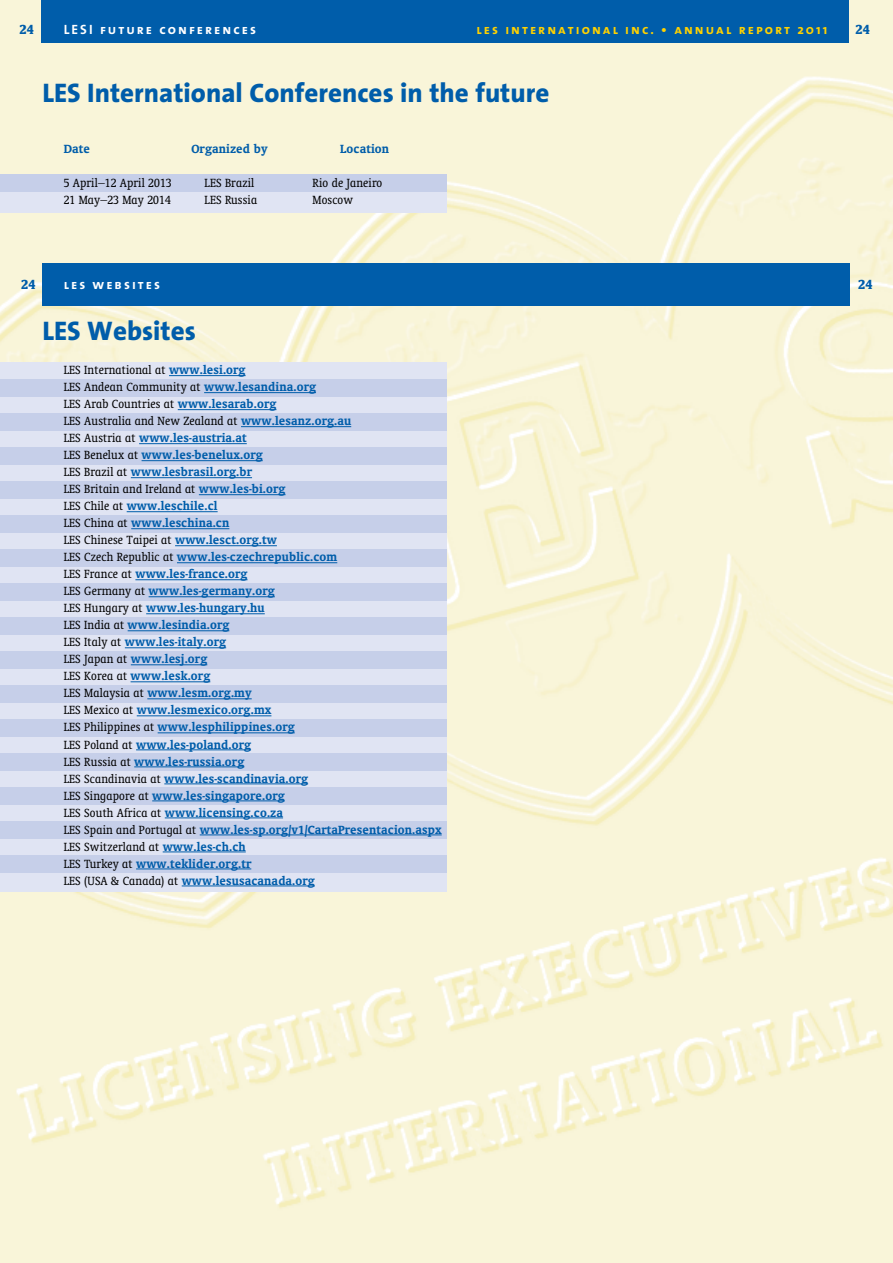
<style>
.page{position:relative;width:893px;height:1263px;background:#fff}
.page>*{position:absolute;margin:0;border:0;box-sizing:border-box;transform-origin:0 0}
.t1{font:800 27px "The Sans";color:#005daa}
.t2{font:700 condensed 15px "Oranda BT";letter-spacing:.01em;color:#005daa}
.t3{font:700 13.5px/17px "Oranda BT";letter-spacing:.01em;color:#005daa}
.t4{font:13.5px "The Sans Bold Caps";letter-spacing:.15em;color:#ffd200}
.t5{font:condensed 13.5px "Oranda BT";letter-spacing:.01em;color:#000}
.t6{font:13.5px "The Sans Bold Caps";letter-spacing:.15em;color:#fff}
.s1{font-family:"The Sans";font-weight:700}
.s2{font-weight:400;font-stretch:condensed;color:#000}
</style>
<div class="page">
<img style="left:0;top:0;width:893px;height:1263px">
<div style="left:0;top:175px;width:446px;height:38px;background:#e0e4f3"></div>
<div style="left:0;top:174px;width:446px;height:17px;background:#c6cfe9"></div>
<div style="left:0;top:362px;width:446px;height:530px;background:#e0e4f3"></div>
<div style="left:0;top:379px;width:446px;height:17px;background:#c6cfe9"></div>
<div style="left:0;top:413px;width:446px;height:17px;background:#c6cfe9"></div>
<div style="left:0;top:447px;width:446px;height:17px;background:#c6cfe9"></div>
<div style="left:0;top:481px;width:446px;height:17px;background:#c6cfe9"></div>
<div style="left:0;top:515px;width:446px;height:17px;background:#c6cfe9"></div>
<div style="left:0;top:549px;width:446px;height:17px;background:#c6cfe9"></div>
<div style="left:0;top:583px;width:446px;height:17px;background:#c6cfe9"></div>
<div style="left:0;top:617px;width:446px;height:17px;background:#c6cfe9"></div>
<div style="left:0;top:651px;width:446px;height:17px;background:#c6cfe9"></div>
<div style="left:0;top:685px;width:446px;height:17px;background:#c6cfe9"></div>
<div style="left:0;top:719px;width:446px;height:17px;background:#c6cfe9"></div>
<div style="left:0;top:753px;width:446px;height:17px;background:#c6cfe9"></div>
<div style="left:0;top:787px;width:446px;height:17px;background:#c6cfe9"></div>
<div style="left:0;top:821px;width:446px;height:17px;background:#c6cfe9"></div>
<div style="left:0;top:855px;width:446px;height:17px;background:#c6cfe9"></div>
<div style="left:43px;top:263px;width:807px;height:42px;background:#005daa"></div>
<hr style="left:169px;top:375px;width:77px;height:1px;background:#005daa">
<hr style="left:204px;top:392px;width:112px;height:1px;background:#005daa">
<hr style="left:178px;top:409px;width:98px;height:1px;background:#005daa">
<hr style="left:241px;top:426px;width:110px;height:1px;background:#005daa">
<hr style="left:139px;top:443px;width:108px;height:1px;background:#005daa">
<hr style="left:142px;top:460px;width:121px;height:1px;background:#005daa">
<hr style="left:131px;top:477px;width:121px;height:1px;background:#005daa">
<hr style="left:199px;top:494px;width:87px;height:1px;background:#005daa">
<hr style="left:127px;top:511px;width:91px;height:1px;background:#005daa">
<hr style="left:131px;top:528px;width:98px;height:1px;background:#005daa">
<hr style="left:175px;top:545px;width:102px;height:1px;background:#005daa">
<hr style="left:177px;top:562px;width:160px;height:1px;background:#005daa">
<hr style="left:135px;top:579px;width:113px;height:1px;background:#005daa">
<hr style="left:149px;top:596px;width:126px;height:1px;background:#005daa">
<hr style="left:146px;top:613px;width:119px;height:1px;background:#005daa">
<hr style="left:128px;top:630px;width:101px;height:1px;background:#005daa">
<hr style="left:125px;top:647px;width:101px;height:1px;background:#005daa">
<hr style="left:131px;top:664px;width:76px;height:1px;background:#005daa">
<hr style="left:131px;top:681px;width:79px;height:1px;background:#005daa">
<hr style="left:147px;top:698px;width:105px;height:1px;background:#005daa">
<hr style="left:137px;top:715px;width:134px;height:1px;background:#005daa">
<hr style="left:158px;top:732px;width:137px;height:1px;background:#005daa">
<hr style="left:136px;top:749px;width:115px;height:1px;background:#005daa">
<hr style="left:134px;top:766px;width:110px;height:1px;background:#005daa">
<hr style="left:164px;top:783px;width:144px;height:1px;background:#005daa">
<hr style="left:152px;top:800px;width:133px;height:1px;background:#005daa">
<hr style="left:165px;top:817px;width:118px;height:1px;background:#005daa">
<hr style="left:200px;top:834px;width:242px;height:1px;background:#005daa">
<hr style="left:163px;top:851px;width:83px;height:1px;background:#005daa">
<hr style="left:136px;top:868px;width:115px;height:1px;background:#005daa">
<hr style="left:182px;top:885px;width:133px;height:1px;background:#005daa">
<div style="left:41px;top:0;width:808px;height:43px;background:#005daa"></div>
<p class="t2" style="left:19px;top:20px;width:16px">24</p>
<p class="t6" style="left:64px;top:18px;width:194px">LESI future conferences</p>
<p class="t4" style="left:476px;top:18px;width:352px">les international inc. • annual report <span class="s1">2011</span></p>
<p class="t2" style="left:855px;top:20px;width:16px">24</p>
<p class="t4" style="left:478px;top:18px;width:352px">les international inc. • annual report <span class="s1">2011</span></p>
<h1 class="t1" style="left:43px;top:70px;width:508px">LES International Conferences in the future</h1>
<p class="t3" style="left:64px;top:140px;width:28px">Date</p>
<p class="t3" style="left:191px;top:140px;width:78px">Organized by</p>
<p class="t3" style="left:340px;top:140px;width:50px">Location</p>
<p class="t5" style="left:64px;top:175px;width:109px">5 April–12 April 2013</p>
<p class="t5" style="left:205px;top:175px;width:51px">LES Brazil</p>
<p class="t5" style="left:313px;top:175px;width:71px">Rio de Janeiro</p>
<p class="t5" style="left:64px;top:192px;width:108px">21 May–23 May 2014</p>
<p class="t5" style="left:205px;top:192px;width:54px">LES Russia</p>
<p class="t5" style="left:313px;top:192px;width:42px">Moscow</p>
<p class="t2" style="left:21px;top:276px;width:16px">24</p>
<p class="t6" style="left:64px;top:273px;width:98px">les websites</p>
<p class="t2" style="left:858px;top:276px;width:16px">24</p>
<h1 class="t1" style="left:43px;top:308px;width:155px">LES Websites</h1>
<p class="t3" style="left:64px;top:361px;width:379px"><span class="s2">LES International at</span> www.lesi.org<br><span class="s2">LES Andean Community at</span> www.lesandina.org<br><span class="s2">LES Arab Countries at</span> www.lesarab.org<br><span class="s2">LES Australia and New Zealand at</span> www.lesanz.org.au<br><span class="s2">LES Austria at</span> www.les-austria.at<br><span class="s2">LES Benelux at</span> www.les-benelux.org<br><span class="s2">LES Brazil at</span> www.lesbrasil.org.br<br><span class="s2">LES Britain and Ireland at</span> www.les-bi.org<br><span class="s2">LES Chile at</span> www.leschile.cl<br><span class="s2">LES China at</span> www.leschina.cn<br><span class="s2">LES Chinese Taipei at</span> www.lesct.org.tw<br><span class="s2">LES Czech Republic at</span> www.les-czechrepublic.com<br><span class="s2">LES France at</span> www.les-france.org<br><span class="s2">LES Germany at</span> www.les-germany.org<br><span class="s2">LES Hungary at</span> www.les-hungary.hu<br><span class="s2">LES India at</span> www.lesindia.org<br><span class="s2">LES Italy at</span> www.les-italy.org<br><span class="s2">LES Japan at</span> www.lesj.org<br><span class="s2">LES Korea at</span> www.lesk.org<br><span class="s2">LES Malaysia at</span> www.lesm.org.my<br><span class="s2">LES Mexico at</span> www.lesmexico.org.mx<br><span class="s2">LES Philippines at</span> www.lesphilippines.org<br><span class="s2">LES Poland at</span> www.les-poland.org<br><span class="s2">LES Russia at</span> www.les-russia.org<br><span class="s2">LES Scandinavia at</span> www.les-scandinavia.org<br><span class="s2">LES Singapore at</span> www.les-singapore.org<br><span class="s2">LES South Africa at</span> www.licensing.co.za<br><span class="s2">LES Spain and Portugal at</span> www.les-sp.org/v1/CartaPresentacion.aspx <span class="s2">LES Switzerland at</span> www.les-ch.ch<br><span class="s2">LES Turkey at</span> www.teklider.org.tr<br><span class="s2">LES (USA &amp; Canada) at</span> www.lesusacanada.org</p>
</div>
